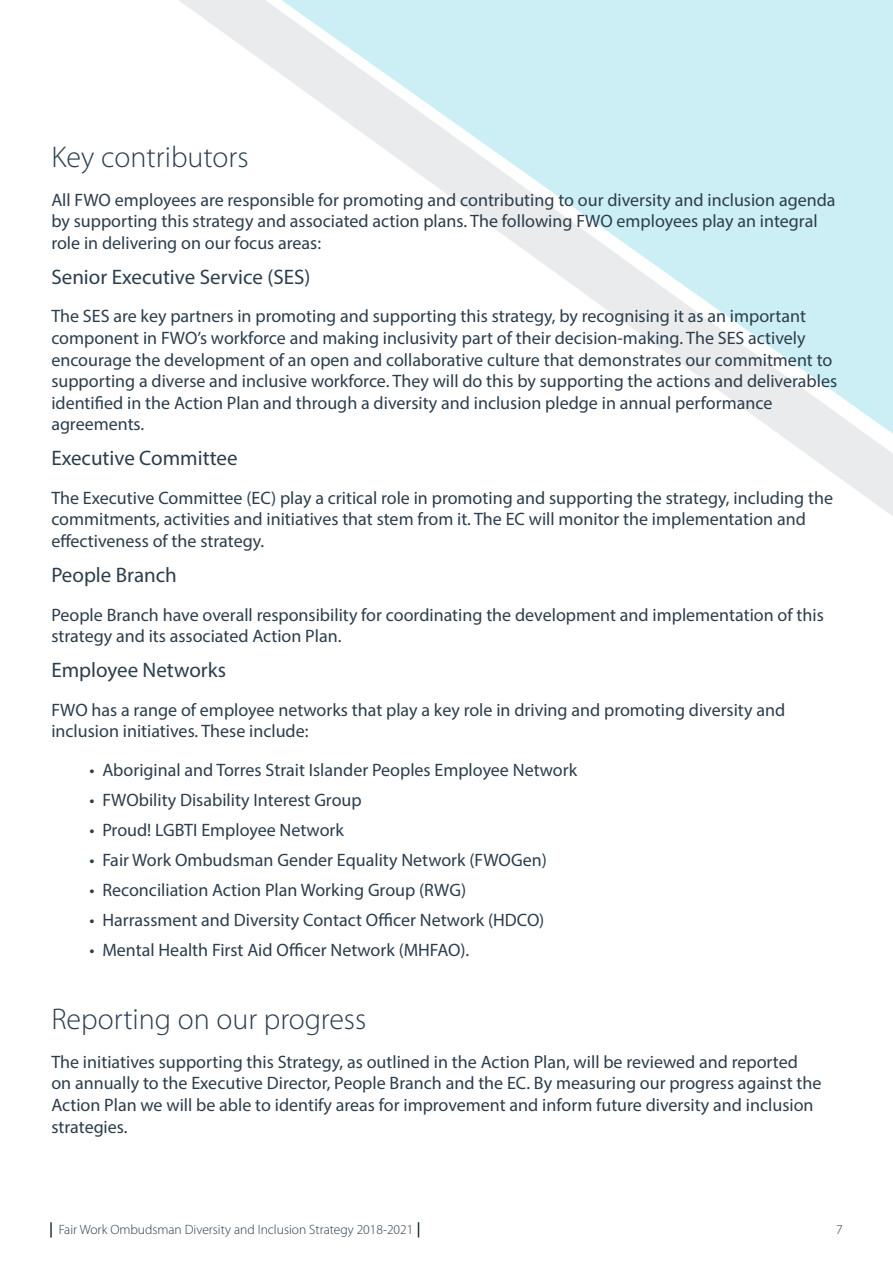
<style>
.page{position:relative;width:893px;height:1263px;background:#fff}
.page>*{position:absolute;margin:0;border:0;box-sizing:border-box;transform-origin:0 0}
.t1{font:300 30px "Myriad Pro";color:#2c3d4b}
.t2{font:21px "Myriad Pro";color:#2c3d4b}
.Paragraph{font:18px/21.6px "Myriad Pro";color:#2c3d4b}
.t3{font:300 13.5px "Myriad Pro";color:#263746}
.t4{font:300 13.5px "Myriad Pro";color:#263745}
</style>
<div class="page">
<svg style="left:179px;top:0;width:714px;height:516px"></svg>
<svg style="left:50px;top:1222px;width:2px;height:15px"></svg>
<svg style="left:418px;top:1222px;width:1px;height:15px"></svg>
<h1 class="t1" style="left:51px;top:139px;width:199px">Key contributors</h1>
<p class="Paragraph" style="left:51px;top:189px;width:786px">All FWO employees are responsible for promoting and contributing to our diversity and inclusion agenda by supporting this strategy and associated action plans. The following FWO employees play an integral role in delivering on our focus areas:</p>
<h2 class="t2" style="left:51px;top:264px;width:261px">Senior Executive Service (SES)</h2>
<p class="Paragraph" style="left:51px;top:305px;width:787px">The SES are key partners in promoting and supporting this strategy, by recognising it as an important component in FWO’s workforce and making inclusivity part of their decision-making. The SES actively encourage the development of an open and collaborative culture that demonstrates our commitment to supporting a diverse and inclusive workforce. They will do this by supporting the actions and deliverables identified in the Action Plan and through a diversity and inclusion pledge in annual performance agreements.</p>
<h2 class="t2" style="left:51px;top:445px;width:188px">Executive Committee</h2>
<p class="Paragraph" style="left:51px;top:487px;width:783px">The Executive Committee (EC) play a critical role in promoting and supporting the strategy, including the commitments, activities and initiatives that stem from it. The EC will monitor the implementation and effectiveness of the strategy.</p>
<h2 class="t2" style="left:51px;top:562px;width:127px">People Branch</h2>
<p class="Paragraph" style="left:51px;top:603px;width:774px">People Branch have overall responsibility for coordinating the development and implementation of this strategy and its associated Action Plan.</p>
<h2 class="t2" style="left:51px;top:657px;width:176px">Employee Networks</h2>
<p class="Paragraph" style="left:51px;top:698px;width:735px">FWO has a range of employee networks that play a key role in driving and promoting diversity and inclusion initiatives. These include:</p>
<p class="Paragraph" style="left:90px;top:759px;width:489px">• Aboriginal and Torres Strait Islander Peoples Employee Network</p>
<p class="Paragraph" style="left:90px;top:789px;width:274px">• FWObility Disability Interest Group</p>
<p class="Paragraph" style="left:90px;top:819px;width:256px">• Proud! LGBTI Employee Network</p>
<p class="Paragraph" style="left:90px;top:849px;width:459px">• Fair Work Ombudsman Gender Equality Network (FWOGen)</p>
<p class="Paragraph" style="left:90px;top:879px;width:378px">• Reconciliation Action Plan Working Group (RWG)</p>
<p class="Paragraph" style="left:90px;top:909px;width:456px">• Harrassment and Diversity Contact Officer Network (HDCO)</p>
<p class="Paragraph" style="left:90px;top:939px;width:381px">• Mental Health First Aid Officer Network (MHFAO).</p>
<h1 class="t1" style="left:51px;top:1001px;width:316px">Reporting on our progress</h1>
<p class="Paragraph" style="left:51px;top:1050px;width:772px">The initiatives supporting this Strategy, as outlined in the Action Plan, will be reviewed and reported on annually to the Executive Director, People Branch and the EC. By measuring our progress against the Action Plan we will be able to identify areas for improvement and inform future diversity and inclusion strategies.</p>
<p class="t3" style="left:59px;top:1222px;width:356px">Fair Work Ombudsman Diversity and Inclusion Strategy 2018-2021</p>
<p class="t4" style="left:836px;top:1222px;width:8px">7</p>
</div>
